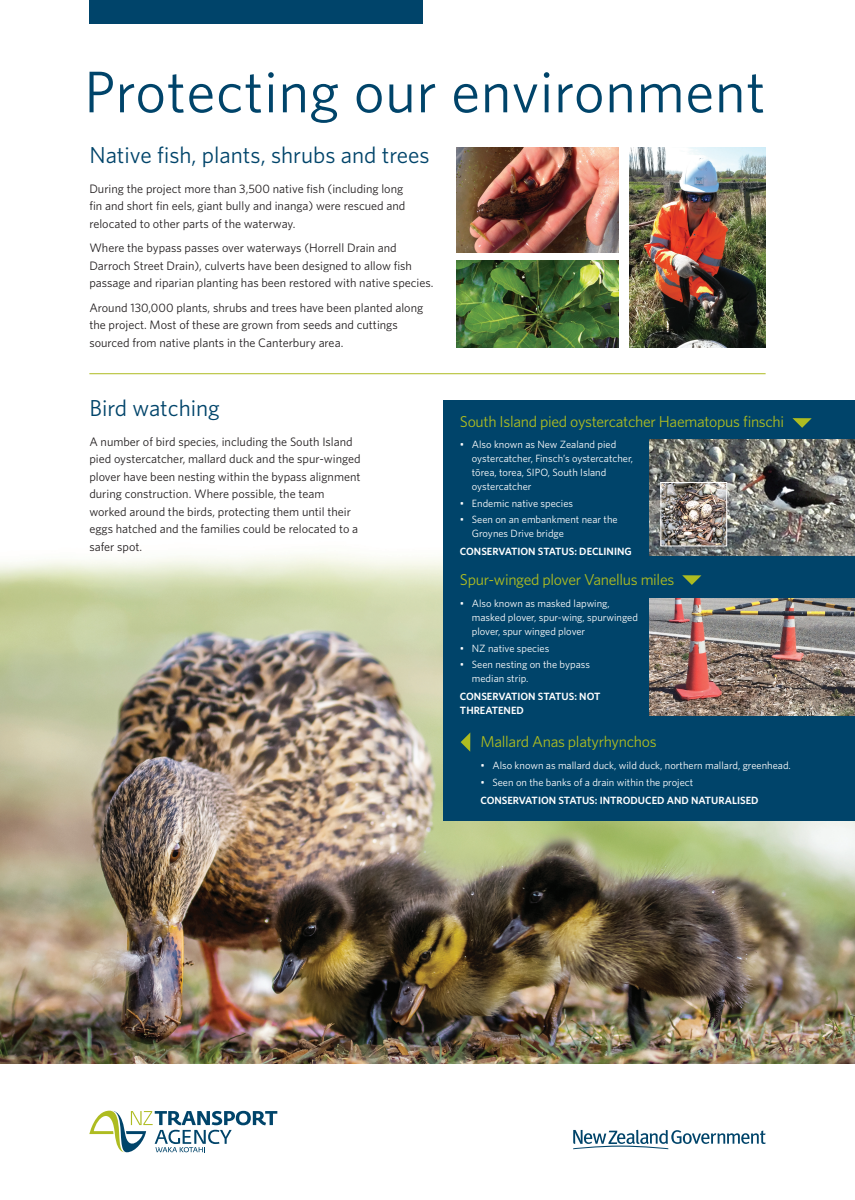
<style>
.page{position:relative;width:855px;height:1200px;background:#fff}
.page>*{position:absolute;margin:0;border:0;box-sizing:border-box;transform-origin:0 0}
.t1{font:58.8px "Whitney";letter-spacing:.01em;color:#00446a}
.t2{font:23.1px "Whitney";color:#00446a}
.t3{font:15.75px "Whitney";letter-spacing:-.02em;color:#aebc21}
.t4{font:12.25px/17.5px "Whitney";color:#231f20}
.t5{font:10.5px/14px "Whitney";color:#fff}
.t6{font:600 10.5px/14px "Whitney";color:#fff}
</style>
<div class="page">
<div style="left:89px;top:0;width:333px;height:24px;background:#00446a"></div>
<svg style="left:89px;top:1110px;width:188px;height:42px"></svg>
<svg style="left:573px;top:1129px;width:192px;height:20px"></svg>
<img style="left:0;top:553px;width:854px;height:510px">
<img style="left:456px;top:147px;width:162px;height:105px">
<img style="left:629px;top:147px;width:136px;height:201px">
<hr style="left:89px;top:373px;width:676px;height:1px;background:#aebc21">
<img style="left:456px;top:261px;width:162px;height:87px">
<div style="left:443px;top:400px;width:411px;height:420px;background:#00446a"></div>
<svg style="left:460px;top:733px;width:10px;height:18px"></svg>
<img style="left:649px;top:599px;width:205px;height:116px">
<img style="left:649px;top:440px;width:205px;height:116px">
<img style="left:662px;top:484px;width:62px;height:60px">
<div style="left:660px;top:482px;width:66px;height:64px;border:1px solid #fff"></div>
<svg style="left:682px;top:575px;width:19px;height:10px"></svg>
<svg style="left:792px;top:418px;width:19px;height:10px"></svg>
<h1 class="t1" style="left:84px;top:53px;width:682px">Protecting our environment</h1>
<h2 class="t2" style="left:89px;top:140px;width:342px">Native fish, plants, shrubs and trees</h2>
<p class="t4" style="left:89px;top:179px;width:317px">During the project more than 3,500 native fish (including long fin and short fin eels, giant bully and inanga) were rescued and relocated to other parts of the waterway.</p>
<p class="t4" style="left:89px;top:239px;width:345px">Where the bypass passes over waterways (Horrell Drain and<br>Darroch Street Drain), culverts have been designed to allow fish passage and riparian planting has been restored with native species.</p>
<p class="t4" style="left:89px;top:298px;width:335px">Around 130,000 plants, shrubs and trees have been planted along the project. Most of these are grown from seeds and cuttings sourced from native plants in the Canterbury area.</p>
<h2 class="t2" style="left:89px;top:393px;width:132px">Bird watching</h2>
<p class="t4" style="left:89px;top:432px;width:273px">A number of bird species, including the South Island pied oystercatcher, mallard duck and the spur-winged plover have been nesting within the bypass alignment during construction. Where possible, the team worked around the birds, protecting them until their eggs hatched and the families could be relocated to a safer spot.</p>
<p class="t3" style="left:460px;top:411px;width:325px">South Island pied oystercatcher Haematopus finschi</p>
<p class="t5" style="left:471px;top:437px;width:163px;text-indent:-12px">• Also known as New Zealand pied oystercatcher, Finsch’s oystercatcher, tōrea, torea, SIPO, South Island oystercatcher</p>
<p class="t5" style="left:460px;top:496px;width:115px">• Endemic native species</p>
<p class="t5" style="left:471px;top:512px;width:147px;text-indent:-12px">• Seen on an embankment near the<br>Groynes Drive bridge</p>
<p class="t6" style="left:460px;top:544px;width:173px">CONSERVATION STATUS: DECLINING</p>
<p class="t3" style="left:460px;top:569px;width:216px">Spur-winged plover Vanellus miles</p>
<p class="t5" style="left:471px;top:596px;width:167px;text-indent:-12px">• Also known as masked lapwing, masked plover, spur-wing, spurwinged plover, spur winged plover</p>
<p class="t5" style="left:460px;top:641px;width:91px">• NZ native species</p>
<p class="t5" style="left:471px;top:657px;width:120px;text-indent:-12px">• Seen nesting on the bypass median strip.</p>
<p class="t6" style="left:460px;top:689px;width:142px">CONSERVATION STATUS: NOT<br>THREATENED</p>
<p class="t3" style="left:480px;top:731px;width:177px">Mallard Anas platyrhynchos</p>
<p class="t5" style="left:480px;top:758px;width:312px">• Also known as mallard duck, wild duck, northern mallard, greenhead.</p>
<p class="t5" style="left:480px;top:775px;width:214px">• Seen on the banks of a drain within the project</p>
<p class="t6" style="left:480px;top:793px;width:279px">CONSERVATION STATUS: INTRODUCED AND NATURALISED</p>
</div>
